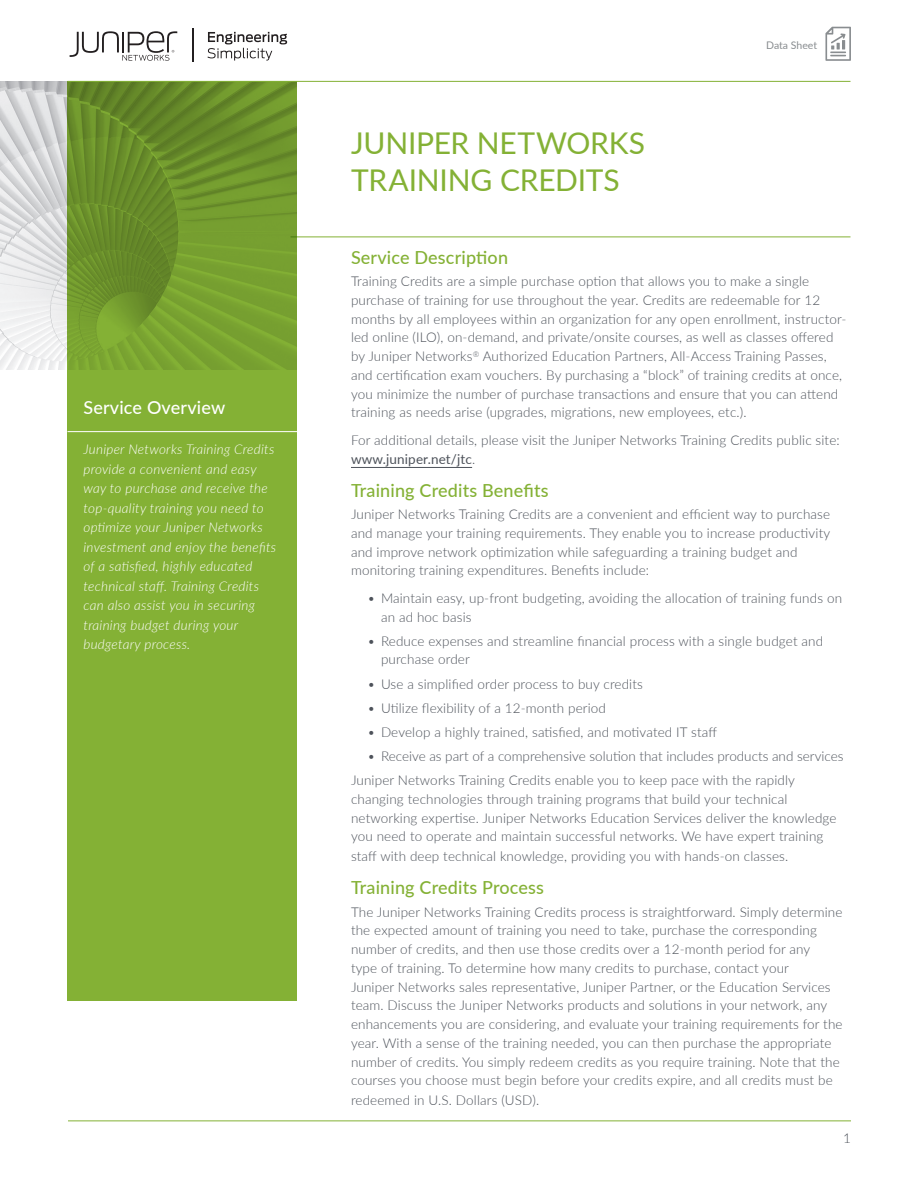
<style>
.page{position:relative;width:918px;height:1188px;background:#fff}
.page>*{position:absolute;margin:0;border:0;box-sizing:border-box;transform-origin:0 0}
.Datasheet_title{font:30px/37.5px "Lato";letter-spacing:-.005em;color:#84b135}
.t1{font:500 18px "Lato";letter-spacing:.01em;color:#84b135}
.Sidebar_head{font:500 18px "Lato";letter-spacing:.01em;color:#fff}
.t2{font:300 13.5px/18.8px "Lato";letter-spacing:.01em;color:#4d525a}
.PO_box_text{font:italic 300 13.5px/19.5px "Lato";letter-spacing:.02em;color:#fff}
.t3{font:10.5px "Lato";letter-spacing:-.005em;color:#898d90}
.s1{font-weight:400}
</style>
<div class="page">
<img style="left:0;top:82px;width:68px;height:288px">
<hr style="left:291px;top:237px;width:559px;height:1px;background:#84b135">
<svg style="left:825px;top:27px;width:26px;height:34px"></svg>
<svg style="left:207px;top:32px;width:80px;height:29px"></svg>
<svg style="left:70px;top:31px;width:107px;height:30px"></svg>
<hr style="left:192px;top:28px;width:2px;height:34px;background:#231f20">
<svg style="left:68px;top:82px;width:229px;height:918px;background:#7da832"></svg>
<hr style="left:68px;top:431px;width:229px;height:1px;background:#fff">
<hr style="left:68px;top:81px;width:782px;height:1px;background:#84b135">
<hr style="left:68px;top:1120px;width:783px;height:1px;background:#84b135">
<hr style="left:351px;top:467px;width:121px;height:1px;background:#4d525a">
<p class="Sidebar_head" style="left:84px;top:395px;width:143px">Service Overview</p>
<p class="PO_box_text" style="left:84px;top:439px;width:194px">Juniper Networks Training Credits provide a convenient and easy way to purchase and receive the top-quality training you need to optimize your Juniper Networks investment and enjoy the benefits of a satisfied, highly educated technical staff. Training Credits can also assist you in securing training budget during your budgetary process.</p>
<p class="Datasheet_title" style="left:351px;top:123px;width:296px">JUNIPER NETWORKS<br>TRAINING CREDITS</p>
<p class="t3" style="left:766px;top:38px;width:52px">Data Sheet</p>
<h1 class="t1" style="left:351px;top:245px;width:159px">Service Description</h1>
<p class="t2" style="left:351px;top:271px;width:497px">Training Credits are a simple purchase option that allows you to make a single purchase of training for use throughout the year. Credits are redeemable for 12 months by all employees within an organization for any open enrollment, instructor&shy;led online (ILO), on-demand, and private/onsite courses, as well as classes offered by Juniper Networks<sup>®</sup> Authorized Education Partners, All-Access Training Passes, and certification exam vouchers. By purchasing a “block” of training credits at once, you minimize the number of purchase transactions and ensure that you can attend training as needs arise (upgrades, migrations, new employees, etc.).</p>
<p class="t2" style="left:351px;top:430px;width:490px;line-height:19.5px">For additional details, please visit the Juniper Networks Training Credits public site: <span class="s1">www.juniper.net/jtc</span>.</p>
<h1 class="t1" style="left:351px;top:478px;width:199px">Training Credits Benefits</h1>
<p class="t2" style="left:351px;top:504px;width:481px">Juniper Networks Training Credits are a convenient and efficient way to purchase and manage your training requirements. They enable you to increase productivity and improve network optimization while safeguarding a training budget and monitoring training expenditures. Benefits include:</p>
<p class="t2" style="left:381px;top:588px;width:463px;text-indent:-14px">• Maintain easy, up-front budgeting, avoiding the allocation of training funds on an ad hoc basis</p>
<p class="t2" style="left:381px;top:631px;width:444px;text-indent:-14px">• Reduce expenses and streamline financial process with a single budget and purchase order</p>
<p class="t2" style="left:368px;top:674px;width:277px">• Use a simplified order process to buy credits</p>
<p class="t2" style="left:368px;top:698px;width:240px">• Utilize flexibility of a 12-month period</p>
<p class="t2" style="left:368px;top:722px;width:351px">• Develop a highly trained, satisfied, and motivated IT staff</p>
<p class="t2" style="left:368px;top:746px;width:477px">• Receive as part of a comprehensive solution that includes products and services</p>
<p class="t2" style="left:351px;top:770px;width:487px">Juniper Networks Training Credits enable you to keep pace with the rapidly changing technologies through training programs that build your technical networking expertise. Juniper Networks Education Services deliver the knowledge you need to operate and maintain successful networks. We have expert training staff with deep technical knowledge, providing you with hands-on classes.</p>
<h1 class="t1" style="left:351px;top:874px;width:195px">Training Credits Process</h1>
<p class="t2" style="left:351px;top:902px;width:493px">The Juniper Networks Training Credits process is straightforward. Simply determine the expected amount of training you need to take, purchase the corresponding number of credits, and then use those credits over a 12-month period for any<br>type of training. To determine how many credits to purchase, contact your<br>Juniper Networks sales representative, Juniper Partner, or the Education Services team. Discuss the Juniper Networks products and solutions in your network, any enhancements you are considering, and evaluate your training requirements for the year. With a sense of the training needed, you can then purchase the appropriate number of credits. You simply redeem credits as you require training. Note that the courses you choose must begin before your credits expire, and all credits must be redeemed in U.S. Dollars (USD).</p>
<p class="t2" style="left:843px;top:1128px;width:9px">1</p>
</div>
